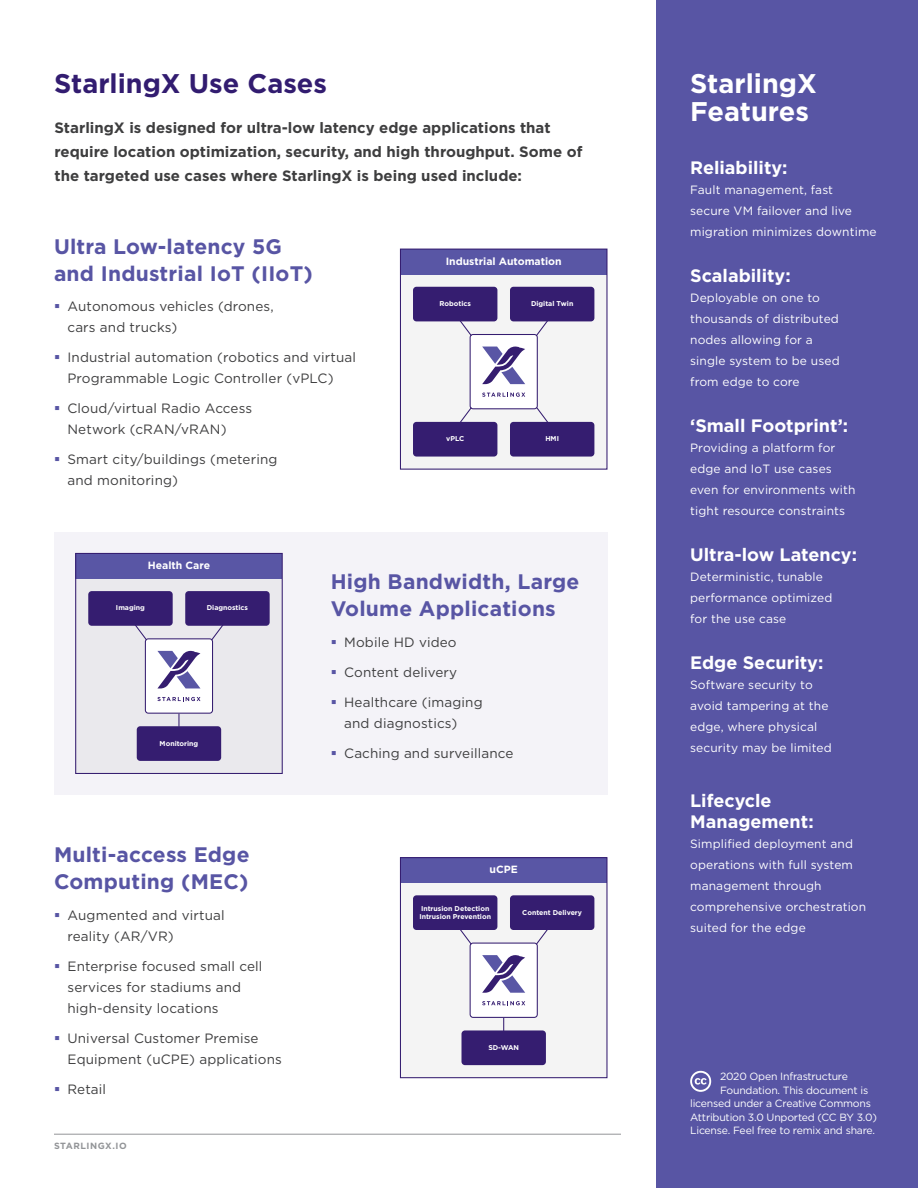
<style>
.page{position:relative;width:918px;height:1188px;background:#fff}
.page>*{position:absolute;margin:0;border:0;box-sizing:border-box;transform-origin:0 0}
.Subhead__medium{font:700 27px/28.5px "Gotham";color:#fff}
.Subhead__medium-2{font:700 27px "Gotham";color:#321c70}
.Bulleted_List_final{font:700 21px/27px "Gotham";letter-spacing:.01em;color:#5855a4}
.Sidebar_Heading{font:700 18px/21px "Gotham";color:#fff}
.Body{font:700 15px/24px "Gotham";color:#3e3e3f}
.Bulleted_List_final-2{font:13.5px/21px "Gotham";letter-spacing:.01em;color:#3e3e3f}
.Bulleted_List_final-3{font:12px/21px "Gotham";letter-spacing:.01em;color:#fff}
.body{font:10.5px "Gotham";letter-spacing:-.02em;color:#fff}
.t1{font:700 10.5px "Gotham";color:#fff}
.t2{font:700 9px "Gotham";letter-spacing:.06em;color:#939598}
.t3{font:700 7.05px/8.4px "Gotham";color:#fff}
</style>
<div class="page">
<div style="left:656px;top:0;width:262px;height:1188px;background:#5855a4"></div>
<hr style="left:54px;top:1134px;width:567px;height:1px;background:#939598">
<div style="left:54px;top:532px;width:554px;height:263px;background:#f4f3f8"></div>
<div style="left:76px;top:553px;width:206px;height:220px;background:#eae9ed"></div>
<div style="left:76px;top:553px;width:206px;height:26px;background:#5956a5"></div>
<div style="left:75px;top:553px;width:208px;height:221px;border:1px solid #351d70"></div>
<div style="left:88px;top:591px;width:85px;height:35px;background:#351d70;border-radius:3px"></div>
<div style="left:185px;top:591px;width:85px;height:35px;background:#351d70;border-radius:3px"></div>
<div style="left:137px;top:726px;width:84px;height:35px;background:#351d70;border-radius:3px"></div>
<svg style="left:133px;top:623px;width:92px;height:104px"></svg>
<div style="left:400px;top:249px;width:207px;height:220px;background:#f4f4f4"></div>
<div style="left:400px;top:249px;width:207px;height:25px;background:#5956a5"></div>
<div style="left:400px;top:249px;width:208px;height:221px;border:1px solid #351d70"></div>
<div style="left:413px;top:287px;width:84px;height:34px;background:#351d70;border-radius:3px"></div>
<div style="left:510px;top:287px;width:84px;height:34px;background:#351d70;border-radius:3px"></div>
<div style="left:413px;top:422px;width:84px;height:35px;background:#351d70;border-radius:3px"></div>
<div style="left:510px;top:422px;width:84px;height:35px;background:#351d70;border-radius:3px"></div>
<svg style="left:458px;top:318px;width:92px;height:107px"></svg>
<div style="left:400px;top:858px;width:207px;height:220px;background:#f4f4f4"></div>
<div style="left:400px;top:858px;width:207px;height:25px;background:#5956a5"></div>
<div style="left:400px;top:857px;width:208px;height:221px;border:1px solid #351d70"></div>
<div style="left:413px;top:895px;width:84px;height:35px;background:#351d70;border-radius:3px"></div>
<div style="left:510px;top:895px;width:84px;height:35px;background:#351d70;border-radius:3px"></div>
<div style="left:462px;top:1030px;width:84px;height:35px;background:#351d70;border-radius:3px"></div>
<svg style="left:460px;top:927px;width:88px;height:104px"></svg>
<svg style="left:690px;top:1071px;width:21px;height:21px"></svg>
<p class="Subhead__medium-2" style="left:54px;top:67px;width:275px">StarlingX Use Cases</p>
<p class="Body" style="left:54px;top:115px;width:530px">StarlingX is designed for ultra-low latency edge applications that require location optimization, security, and high throughput. Some of the targeted use cases where StarlingX is being used include:</p>
<p class="Bulleted_List_final" style="left:54px;top:232px;width:260px">Ultra Low-latency 5G and Industrial IoT (IIoT)</p>
<p class="Bulleted_List_final-2" style="left:68px;top:295px;width:208px">Autonomous vehicles (drones, cars and trucks)</p>
<p class="Bulleted_List_final-2" style="left:68px;top:346px;width:290px">Industrial automation (robotics and virtual<br>Programmable Logic Controller (vPLC)</p>
<p class="Bulleted_List_final-2" style="left:68px;top:397px;width:186px">Cloud/virtual Radio Access<br>Network (cRAN/vRAN)</p>
<p class="Bulleted_List_final-2" style="left:68px;top:448px;width:211px">Smart city/buildings (metering and monitoring)</p>
<p class="t1" style="left:148px;top:558px;width:64px">Health Care</p>
<p class="t1" style="left:446px;top:254px;width:118px">Industrial Automation</p>
<p class="t3" style="left:440px;top:299px;width:33px">Robotics</p>
<p class="t3" style="left:531px;top:299px;width:44px">Digital Twin</p>
<p class="t3" style="left:446px;top:434px;width:20px">vPLC</p>
<p class="t3" style="left:545px;top:434px;width:15px">HMI</p>
<p class="t3" style="left:116px;top:604px;width:30px">Imaging</p>
<p class="t3" style="left:207px;top:604px;width:43px">Diagnostics</p>
<p class="t3" style="left:160px;top:739px;width:40px">Monitoring</p>
<p class="Bulleted_List_final" style="left:54px;top:840px;width:197px">Multi-access Edge<br>Computing (MEC)</p>
<p class="Bulleted_List_final-2" style="left:68px;top:904px;width:159px">Augmented and virtual reality (AR/VR)</p>
<p class="Bulleted_List_final-2" style="left:68px;top:955px;width:197px">Enterprise focused small cell services for stadiums and high-density locations</p>
<p class="Bulleted_List_final-2" style="left:68px;top:1027px;width:216px">Universal Customer Premise<br>Equipment (uCPE) applications</p>
<p class="Bulleted_List_final-2" style="left:68px;top:1078px;width:40px">Retail</p>
<p class="t2" style="left:54px;top:1141px;width:74px">STARLINGX.IO</p>
<p class="Bulleted_List_final" style="left:331px;top:568px;width:250px">High Bandwidth, Large<br>Volume Applications</p>
<p class="Bulleted_List_final-2" style="left:344px;top:632px;width:114px">Mobile HD video</p>
<p class="Bulleted_List_final-2" style="left:344px;top:662px;width:114px">Content delivery</p>
<p class="Bulleted_List_final-2" style="left:344px;top:692px;width:140px">Healthcare (imaging and diagnostics)</p>
<p class="Bulleted_List_final-2" style="left:344px;top:743px;width:171px">Caching and surveillance</p>
<p class="t1" style="left:490px;top:863px;width:30px">uCPE</p>
<p class="t3" style="left:419px;top:904px;width:73px">Intrusion Detection<br>Intrusion Prevention</p>
<p class="t3" style="left:522px;top:908px;width:61px">Content Delivery</p>
<p class="t3" style="left:488px;top:1043px;width:32px">SD-WAN</p>
<p class="Subhead__medium" style="left:690px;top:68px;width:128px">StarlingX<br>Features</p>
<p class="Sidebar_Heading" style="left:690px;top:157px;width:99px">Reliability:</p>
<p class="Bulleted_List_final-3" style="left:690px;top:179px;width:188px">Fault management, fast<br>secure VM failover and live migration minimizes downtime</p>
<p class="Sidebar_Heading" style="left:690px;top:265px;width:102px">Scalability:</p>
<p class="Bulleted_List_final-3" style="left:690px;top:287px;width:151px">Deployable on one to thousands of distributed nodes allowing for a single system to be used from edge to core</p>
<p class="Sidebar_Heading" style="left:690px;top:415px;width:160px">‘Small Footprint’:</p>
<p class="Bulleted_List_final-3" style="left:690px;top:437px;width:167px">Providing a platform for edge and IoT use cases even for environments with tight resource constraints</p>
<p class="Sidebar_Heading" style="left:690px;top:544px;width:168px">Ultra-low Latency:</p>
<p class="Bulleted_List_final-3" style="left:690px;top:566px;width:144px">Deterministic, tunable performance optimized for the use case</p>
<p class="Sidebar_Heading" style="left:690px;top:652px;width:135px">Edge Security:</p>
<p class="Bulleted_List_final-3" style="left:690px;top:674px;width:143px">Software security to avoid tampering at the edge, where physical security may be limited</p>
<p class="Sidebar_Heading" style="left:690px;top:790px;width:125px">Lifecycle<br>Management:</p>
<p class="Bulleted_List_final-3" style="left:690px;top:833px;width:178px">Simplified deployment and operations with full system management through comprehensive orchestration suited for the edge</p>
<p class="body" style="left:720px;top:1070px;width:130px">2020 Open Infrastructure</p>
<p class="body" style="left:720px;top:1084px;width:150px">Foundation. This document is</p>
<p class="body" style="left:690px;top:1097px;width:182px">licensed under a Creative Commons</p>
<p class="body" style="left:690px;top:1111px;width:188px">Attribution 3.0 Unported (CC BY 3.0)</p>
<p class="body" style="left:690px;top:1124px;width:186px">License. Feel free to remix and share.</p>
</div>
